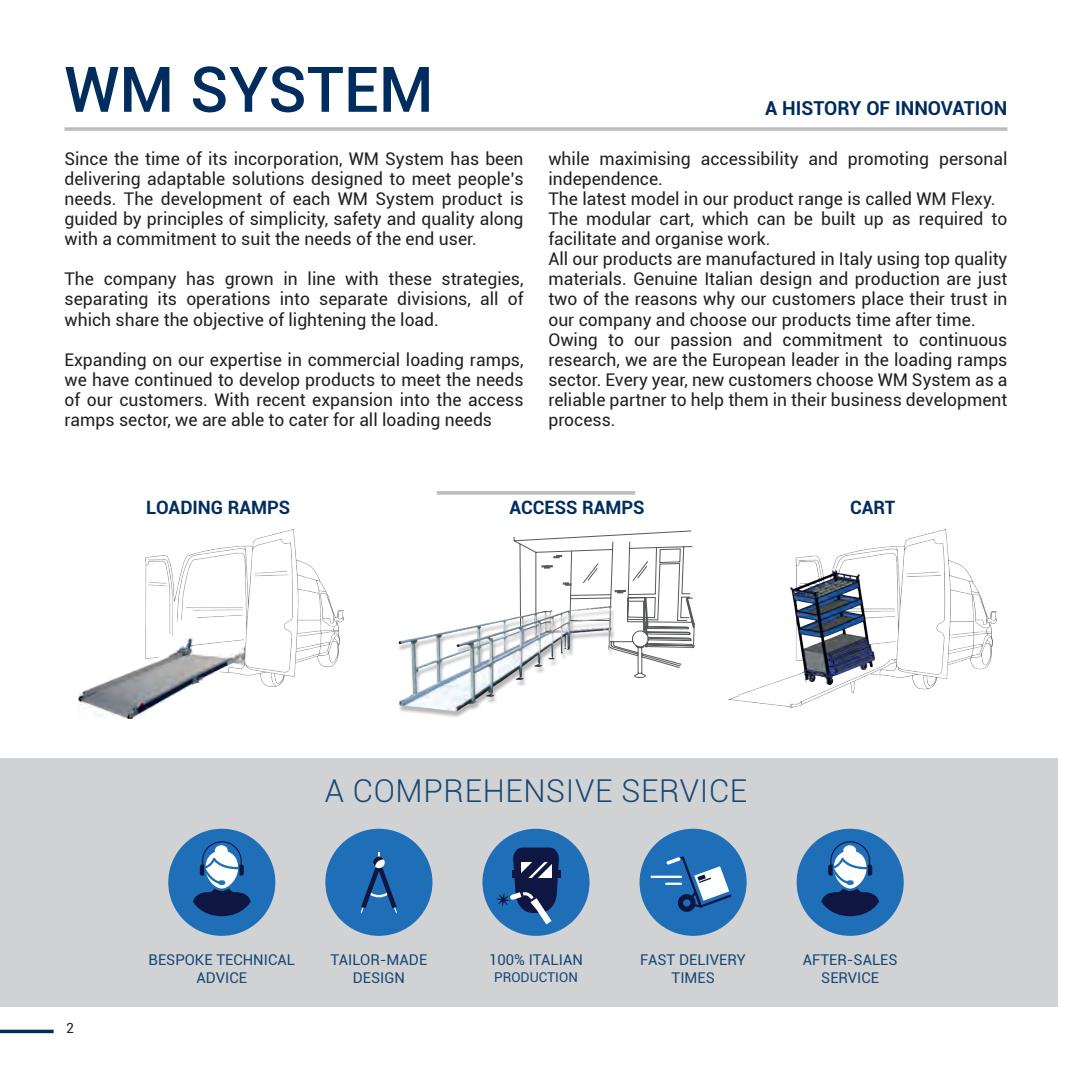
<style>
.page{position:relative;width:1072px;height:1072px;background:#fff}
.page>*{position:absolute;margin:0;border:0;box-sizing:border-box;transform-origin:0 0}
.t1{font:500 63px "Roboto";color:#002d5e}
.t2{font:300 31.5px "Roboto";letter-spacing:.02em;color:#174876}
.t3{font:700 19.25px "Roboto";color:#002d5e}
.t4{font:700 18.38px "Roboto";color:#002d5e}
.t5{font:17.5px/20.1px "Roboto";color:#231f20;text-align:justify}
.t6{font:14.88px/17.8px "Roboto";color:#174876;text-align:center}
.t7{font:14px "Roboto";color:#231f20}
.t8{font:13.47px "Roboto";color:#174876}
</style>
<div class="page">
<svg style="left:0;top:1029px;width:54px;height:4px"></svg>
<div style="left:0;top:757px;width:1057px;height:249px;background:#d1d2d4"></div>
<svg style="left:64px;top:127px;width:943px;height:4px;background:#c4c4c7"></svg>
<hr style="left:437px;top:491px;width:198px;height:3px;background:#bcbdc0">
<div style="left:168px;top:828px;width:107px;height:107px;background:#1f6fb8;border-radius:50%"></div>
<svg style="left:193px;top:841px;width:58px;height:75px"></svg>
<div style="left:796px;top:828px;width:107px;height:107px;background:#1f6fb8;border-radius:50%"></div>
<svg style="left:821px;top:841px;width:58px;height:75px"></svg>
<div style="left:325px;top:828px;width:107px;height:107px;background:#1f6fb8;border-radius:50%"></div>
<svg style="left:360px;top:852px;width:37px;height:61px"></svg>
<div style="left:482px;top:828px;width:107px;height:107px;background:#1f6fb8;border-radius:50%"></div>
<svg style="left:496px;top:847px;width:64px;height:77px"></svg>
<div style="left:639px;top:828px;width:107px;height:107px;background:#1f6fb8;border-radius:50%"></div>
<hr style="left:650px;top:875px;width:32px;height:3px;background:#fff">
<svg style="left:665px;top:856px;width:66px;height:56px"></svg>
<img style="left:78px;top:529px;width:265px;height:190px">
<img style="left:728px;top:529px;width:268px;height:178px">
<svg style="left:513px;top:530px;width:181px;height:147px"></svg>
<div style="left:398px;top:608px;width:218px;height:110px;background:#231f20;opacity:.32"></div>
<img style="left:398px;top:596px;width:213px;height:122px">
<h1 class="t1" style="left:64px;top:45px;width:370px">WM SYSTEM</h1>
<p class="t5" style="left:64px;top:147px;width:460px">Since the time of its incorporation, WM System has been delivering adaptable solutions designed to meet people’s needs. The development of each WM System product is guided by principles of simplicity, safety and quality along with a commitment to suit the needs of the end user.</p>
<p class="t5" style="left:64px;top:268px;width:460px">The company has grown in line with these strategies, separating its operations into separate divisions, all of which share the objective of lightening the load.</p>
<p class="t5" style="left:64px;top:349px;width:460px">Expanding on our expertise in commercial loading ramps, we have continued to develop products to meet the needs of our customers. With recent expansion into the access ramps sector, we are able to cater for all loading needs</p>
<p class="t3" style="left:765px;top:94px;width:244px">A HISTORY OF INNOVATION</p>
<p class="t5" style="left:548px;top:147px;width:460px;text-align:left">while maximising accessibility and promoting personal independence.<br>The latest model in our product range is called WM Flexy.<br>The modular cart, which can be built up as required to facilitate and organise work.<br>All our products are manufactured in Italy using top quality materials. Genuine Italian design and production are just two of the reasons why our customers place their trust in our company and choose our products time after time.<br>Owing to our passion and commitment to continuous research, we are the European leader in the loading ramps sector. Every year, new customers choose WM System as a reliable partner to help them in their business development process.</p>
<p class="t4" style="left:146px;top:494px;width:146px">LOADING RAMPS</p>
<p class="t4" style="left:509px;top:494px;width:137px">ACCESS RAMPS</p>
<p class="t4" style="left:850px;top:494px;width:47px">CART</p>
<h2 class="t2" style="left:325px;top:768px;width:424px">A COMPREHENSIVE SERVICE</h2>
<p class="t7" style="left:66px;top:1018px;width:9px">2</p>
<p class="t6" style="left:149px;top:950px;width:148px">BESPOKE TECHNICAL<br>ADVICE</p>
<p class="t6" style="left:489px;top:950px;width:95px">100% ITALIAN</p>
<p class="t6" style="left:330px;top:950px;width:98px">TAILOR-MADE<br>DESIGN</p>
<p class="t8" style="left:494px;top:967px;width:85px">PRODUCTION</p>
<p class="t6" style="left:640px;top:950px;width:107px">FAST DELIVERY<br>TIMES</p>
<p class="t6" style="left:802px;top:950px;width:96px">AFTER-SALES<br>SERVICE</p>
</div>
